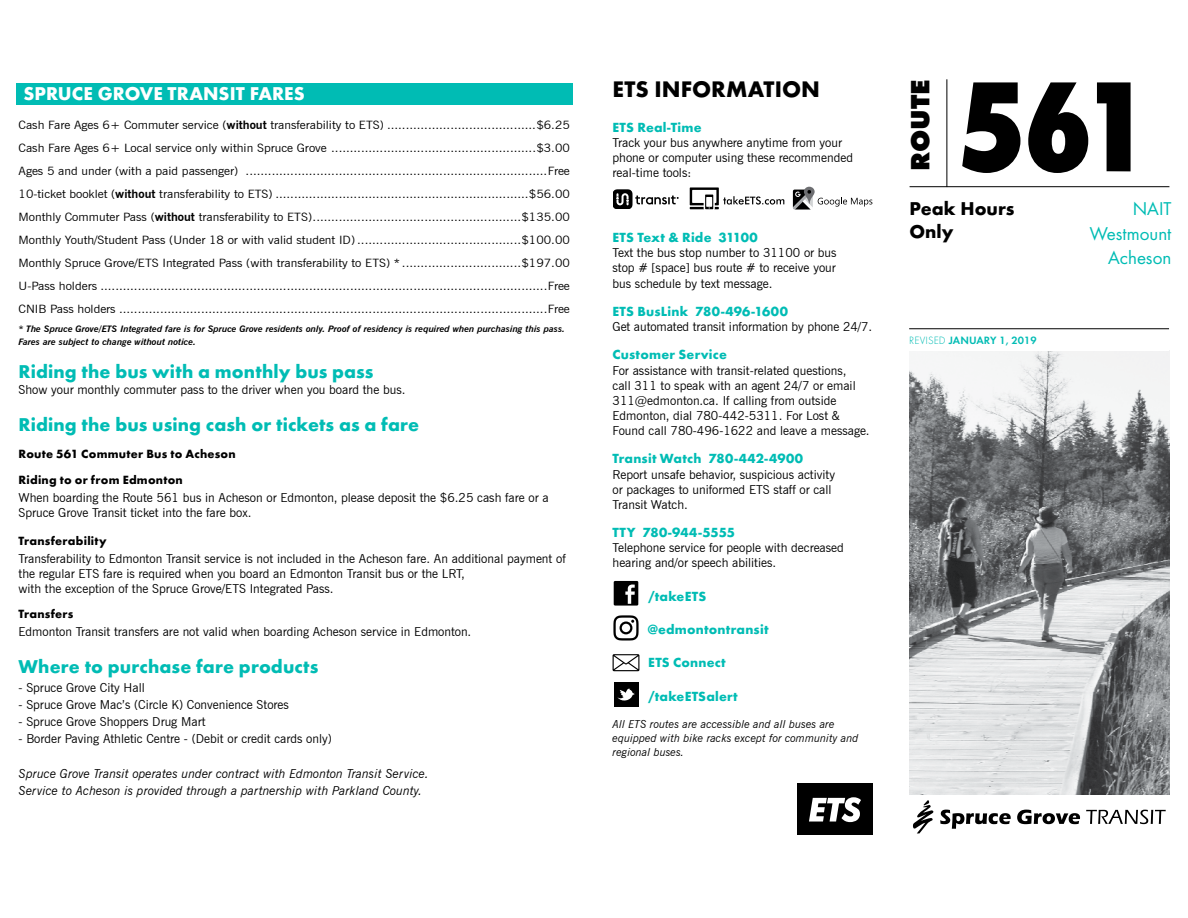
<style>
.page{position:relative;width:1188px;height:918px;background:#fff}
.page>*{position:absolute;margin:0;border:0;box-sizing:border-box;transform-origin:0 0}
.t1{font:700 expanded 133.35px "Futura Con";color:#000}
.t2{font:700 expanded 27.45px "Futura";letter-spacing:.005em;color:#000}
.t3{font:700 23.4px "Futura";color:#000}
.t4{font:700 19.2px "Futura";letter-spacing:.005em;color:#00bcb4}
.t5{font:700 19.2px "Futura";color:#fff}
.t6{font:19.2px/24.8px "Futura Boo";color:#00bcb4;text-align:right}
.t7{font:700 19.2px/23.4px "Futura";color:#000}
.t8{font:700 13.8px "Futura";letter-spacing:.015em;color:#00bcb4}
.t9{font:12.3px/15.1px "News Gothic BT";color:#000}
.t10{font:italic 12.3px/17.1px "News Gothic BT";color:#000}
.t11{font:700 12.3px/25.8px "Futura";letter-spacing:.02em;color:#000}
.t12{font:11.55px/23px "News Gothic BT";color:#000;text-align:justify;scale:1.08 1}
.t13{font:italic 10.95px/13.8px "News Gothic BT";color:#000}
.t14{font:10.95px "Futura Dem";letter-spacing:.01em;color:#00bcb4}
.t15{font:italic 700 9px/13px "News Gothic BT";color:#000;scale:1.08 1}
.s1{font-weight:700}
.s2{font-family:"Futura";font-weight:300}
</style>
<div class="page">
<div style="left:16px;top:83px;width:557px;height:21px;background:#00bcb4"></div>
<img style="left:910px;top:351px;width:259px;height:444px">
<hr style="left:947px;top:79px;width:1px;height:108px;background:#000">
<hr style="left:910px;top:186px;width:259px;height:1px;background:#000">
<hr style="left:909px;top:328px;width:260px;height:1px;background:#000">
<svg style="left:913px;top:800px;width:253px;height:33px"></svg>
<div style="left:797px;top:783px;width:75px;height:52px;background:#000"></div>
<svg style="left:809px;top:797px;width:52px;height:25px"></svg>
<div style="left:614px;top:581px;width:24px;height:25px;background:#000"></div>
<svg style="left:625px;top:585px;width:10px;height:19px"></svg>
<svg style="left:613px;top:615px;width:26px;height:26px"></svg>
<svg style="left:613px;top:654px;width:26px;height:17px"></svg>
<div style="left:614px;top:682px;width:24px;height:25px;background:#000"></div>
<svg style="left:617px;top:689px;width:18px;height:12px"></svg>
<svg style="left:793px;top:187px;width:79px;height:23px"></svg>
<svg style="left:690px;top:187px;width:94px;height:23px"></svg>
<svg style="left:613px;top:189px;width:66px;height:20px"></svg>
<h3 class="t5" style="left:23px;top:82px;width:283px">SPRUCE GROVE TRANSIT FARES</h3>
<p class="t12" style="left:19px;top:114px;width:512px">Cash Fare Ages 6+ Commuter service (<span class="s1">without</span> transferability to ETS) ........................................$6.25<br>Cash Fare Ages 6+ Local service only within Spruce Grove .......................................................$3.00<br>Ages 5 and under (with a paid passenger) .................................................................................Free 10-ticket booklet (<span class="s1">without</span> transferability to ETS) ....................................................................$56.00<br>Monthly Commuter Pass (<span class="s1">without</span> transferability to ETS) ........................................................$135.00<br>Monthly Youth/Student Pass (Under 18 or with valid student ID) ............................................$100.00<br>Monthly Spruce Grove/ETS Integrated Pass (with transferability to ETS) * ................................$197.00<br>U-Pass holders ........................................................................................................................Free CNIB Pass holders ...................................................................................................................Free</p>
<p class="t15" style="left:19px;top:323px;width:508px">* The Spruce Grove/ETS Integrated fare is for Spruce Grove residents only. Proof of residency is required when purchasing this pass.<br>Fares are subject to change without notice.</p>
<h3 class="t4" style="left:19px;top:360px;width:356px">Riding the bus with a monthly bus pass</h3>
<p class="t9" style="left:19px;top:382px;width:388px">Show your monthly commuter pass to the driver when you board the bus.</p>
<h3 class="t4" style="left:19px;top:413px;width:402px">Riding the bus using cash or tickets as a fare</h3>
<p class="t11" style="left:19px;top:441px;width:219px">Route 561 Commuter Bus to Acheson<br>Riding to or from Edmonton</p>
<p class="t9" style="left:19px;top:490px;width:532px">When boarding the Route 561 bus in Acheson or Edmonton, please deposit the $6.25 cash fare or a<br>Spruce Grove Transit ticket into the fare box.</p>
<p class="t11" style="left:19px;top:528px;width:90px">Transferability</p>
<p class="t9" style="left:19px;top:551px;width:549px">Transferability to Edmonton Transit service is not included in the Acheson fare. An additional payment of the regular ETS fare is required when you board an Edmonton Transit bus or the LRT,<br>with the exception of the Spruce Grove/ETS Integrated Pass.</p>
<p class="t11" style="left:19px;top:600px;width:56px">Transfers</p>
<p class="t9" style="left:19px;top:624px;width:454px">Edmonton Transit transfers are not valid when boarding Acheson service in Edmonton.</p>
<h3 class="t4" style="left:19px;top:655px;width:301px">Where to purchase fare products</h3>
<p class="t9" style="left:19px;top:680px;width:128px">- Spruce Grove City Hall</p>
<p class="t9" style="left:19px;top:697px;width:272px">- Spruce Grove Mac’s (Circle K) Convenience Stores</p>
<p class="t9" style="left:19px;top:714px;width:189px">- Spruce Grove Shoppers Drug Mart</p>
<p class="t9" style="left:19px;top:731px;width:315px">- Border Paving Athletic Centre - (Debit or credit cards only)</p>
<p class="t10" style="left:19px;top:765px;width:412px">Spruce Grove Transit operates under contract with Edmonton Transit Service.<br>Service to Acheson is provided through a partnership with Parkland County.</p>
<h3 class="t3" style="left:613px;top:75px;width:209px">ETS INFORMATION</h3>
<p class="t8" style="left:613px;top:119px;width:91px">ETS Real-Time</p>
<p class="t9" style="left:613px;top:135px;width:242px">Track your bus anywhere anytime from your phone or computer using these recommended real-time tools:</p>
<p class="t8" style="left:613px;top:229px;width:147px">ETS Text &amp; Ride 31100</p>
<p class="t9" style="left:613px;top:245px;width:226px;text-align:justify">Text the bus stop number to 31100 or bus stop # [space] bus route # to receive your bus schedule by text message.</p>
<p class="t8" style="left:613px;top:303px;width:177px">ETS BusLink 780-496-1600</p>
<p class="t9" style="left:613px;top:319px;width:261px">Get automated transit information by phone 24/7.</p>
<p class="t8" style="left:613px;top:346px;width:116px">Customer Service</p>
<p class="t9" style="left:613px;top:363px;width:259px">For assistance with transit-related questions,<br>call 311 to speak with an agent 24/7 or email 311@edmonton.ca. If calling from outside Edmonton, dial 780-442-5311. For Lost &amp; Found call 780-496-1622 and leave a message.</p>
<p class="t8" style="left:613px;top:450px;width:192px">Transit Watch 780-442-4900</p>
<p class="t9" style="left:613px;top:467px;width:224px">Report unsafe behavior, suspicious activity or packages to uniformed ETS staff or call<br>Transit Watch.</p>
<p class="t8" style="left:613px;top:524px;width:124px">TTY 780-944-5555</p>
<p class="t9" style="left:613px;top:540px;width:233px">Telephone service for people with decreased hearing and/or speech abilities.</p>
<p class="t8" style="left:648px;top:588px;width:59px">/takeETS</p>
<p class="t8" style="left:648px;top:621px;width:122px">@edmontontransit</p>
<p class="t8" style="left:648px;top:654px;width:79px">ETS Connect</p>
<p class="t8" style="left:648px;top:688px;width:91px">/takeETSalert</p>
<p class="t13" style="left:613px;top:717px;width:248px">All ETS routes are accessible and all buses are equipped with bike racks except for community and regional buses.</p>
<h2 class="t2" style="left:904px;top:171px;width:94px;rotate:-90deg">ROUTE</h2>
<h1 class="t1" style="left:956px;top:32px;width:196px">561</h1>
<h3 class="t6" style="left:1090px;top:196px;width:83px">NAIT<br>Westmount<br>Acheson</h3>
<h3 class="t7" style="left:910px;top:196px;width:107px">Peak Hours<br>Only</h3>
<p class="t14" style="left:909px;top:333px;width:129px"><span class="s2">REVISED</span> JANUARY 1, 2019</p>
</div>
